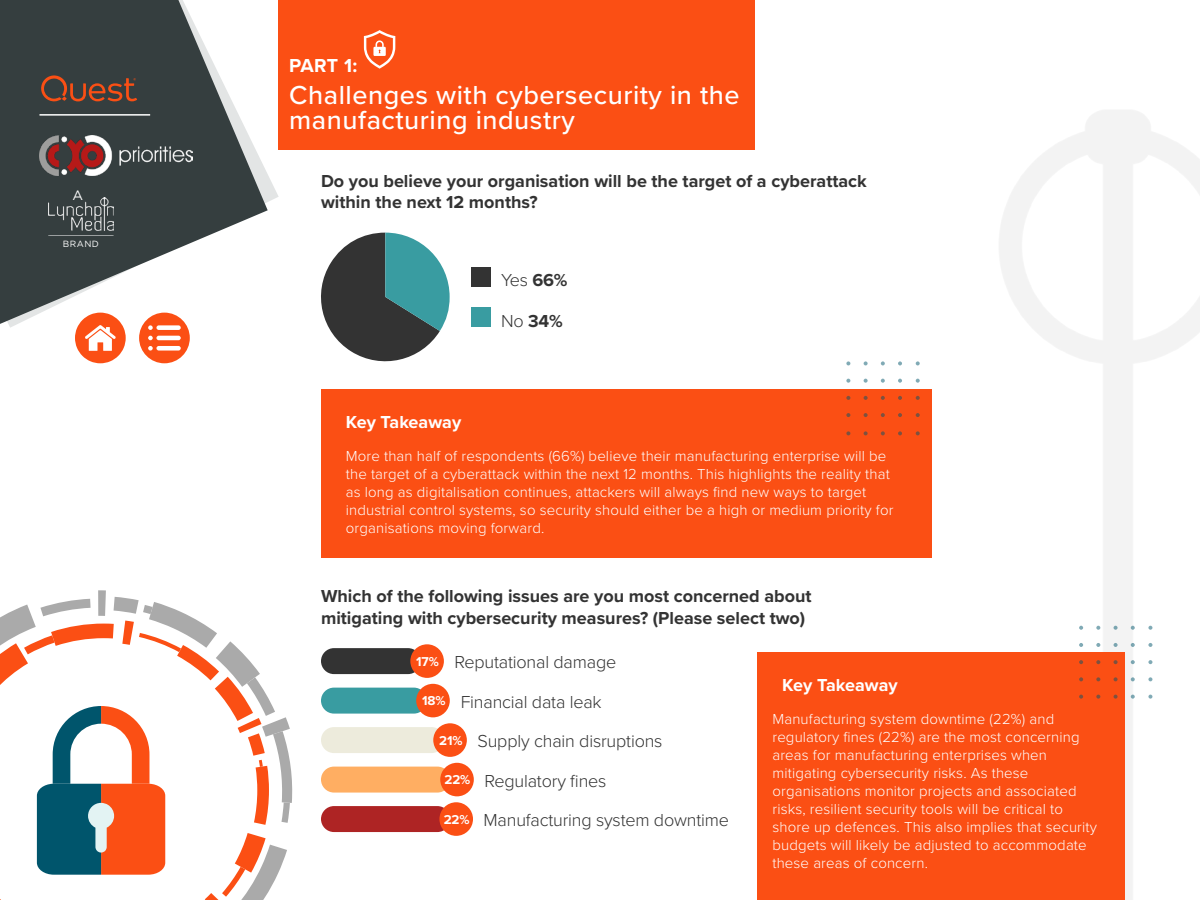
<style>
.page{position:relative;width:1200px;height:900px;background:#fff}
.page>*{position:absolute;margin:0;border:0;box-sizing:border-box;transform-origin:0 0}
.t1{font:500 27px/25.5px "Proxima Nova";letter-spacing:.02em;color:#fff}
.t2{font:700 19.5px "Proxima Nova";color:#fff}
.t3{font:700 18px/21.6px "Proxima Nova";color:#333}
.t4{font:300 18px "Proxima Nova";letter-spacing:-.01em;color:#333}
.t5{font:700 18px "Proxima Nova";color:#fff}
.t6{font:300 15px/18px "Proxima Nova";letter-spacing:.01em;color:#fff}
.t7{font:13.5px "Gotham";color:#fff}
.t8{font:700 13.35px "Proxima Nova";letter-spacing:-.01em;color:#fff}
.t9{font:9px "Gotham";letter-spacing:.05em;color:#fff}
.s1{font-weight:700}
.s2{font-weight:300}
</style>
<div class="page">
<div style="left:279px;top:0;width:476px;height:150px;background:#fb4f14"></div>
<svg style="left:0;top:590px;width:293px;height:310px"></svg>
<svg style="left:0;top:0;width:268px;height:324px;fill:#353e3f"></svg>
<img style="left:39px;top:135px;width:154px;height:40px">
<hr style="left:39px;top:114px;width:111px;height:2px;background:#fff">
<svg style="left:41px;top:75px;width:96px;height:27px;background:#674233"></svg>
<img style="left:48px;top:197px;width:66px;height:33px">
<svg style="left:48px;top:235px;width:66px;height:1px"></svg>
<svg style="left:75px;top:313px;width:51px;height:50px"></svg>
<svg style="left:139px;top:313px;width:51px;height:50px"></svg>
<svg style="left:364px;top:30px;width:31px;height:39px"></svg>
<svg style="left:321px;top:233px;width:129px;height:129px"></svg>
<div style="left:471px;top:267px;width:19px;height:19px;background:#333"></div>
<div style="left:471px;top:308px;width:19px;height:19px;background:#399ca1"></div>
<div style="left:321px;top:389px;width:611px;height:169px;background:#fb4f14"></div>
<svg style="left:846px;top:361px;width:4px;height:4px"></svg>
<svg style="left:864px;top:361px;width:4px;height:4px"></svg>
<svg style="left:881px;top:361px;width:4px;height:4px"></svg>
<svg style="left:846px;top:379px;width:4px;height:4px"></svg>
<svg style="left:864px;top:379px;width:4px;height:4px"></svg>
<svg style="left:881px;top:379px;width:4px;height:4px"></svg>
<svg style="left:846px;top:396px;width:4px;height:4px"></svg>
<svg style="left:864px;top:396px;width:4px;height:4px"></svg>
<svg style="left:881px;top:396px;width:4px;height:4px"></svg>
<svg style="left:898px;top:361px;width:4px;height:4px"></svg>
<svg style="left:846px;top:431px;width:4px;height:4px"></svg>
<svg style="left:864px;top:431px;width:4px;height:4px"></svg>
<svg style="left:881px;top:431px;width:4px;height:4px"></svg>
<svg style="left:898px;top:431px;width:4px;height:4px"></svg>
<svg style="left:898px;top:379px;width:4px;height:4px"></svg>
<svg style="left:898px;top:396px;width:4px;height:4px"></svg>
<svg style="left:846px;top:413px;width:4px;height:4px"></svg>
<svg style="left:864px;top:413px;width:4px;height:4px"></svg>
<svg style="left:881px;top:413px;width:4px;height:4px"></svg>
<svg style="left:898px;top:413px;width:4px;height:4px"></svg>
<svg style="left:916px;top:361px;width:4px;height:4px"></svg>
<svg style="left:916px;top:431px;width:4px;height:4px"></svg>
<svg style="left:916px;top:379px;width:4px;height:4px"></svg>
<svg style="left:916px;top:396px;width:4px;height:4px"></svg>
<svg style="left:916px;top:413px;width:4px;height:4px"></svg>
<div style="left:321px;top:806px;width:129px;height:26px;background:#ae2424;border-radius:13px"></div>
<div style="left:321px;top:767px;width:129px;height:26px;background:#ffae62;border-radius:13px"></div>
<div style="left:321px;top:727px;width:123px;height:26px;background:#edebdc;border-radius:13px"></div>
<div style="left:321px;top:688px;width:106px;height:26px;background:#399ca1;border-radius:13px"></div>
<div style="left:321px;top:648px;width:100px;height:26px;background:#333;border-radius:13px"></div>
<div style="left:410px;top:644px;width:34px;height:34px;background:#fb4f14;border-radius:50%"></div>
<div style="left:416px;top:684px;width:34px;height:33px;background:#fb4f14;border-radius:50%"></div>
<div style="left:433px;top:723px;width:34px;height:34px;background:#fb4f14;border-radius:50%"></div>
<div style="left:440px;top:763px;width:34px;height:33px;background:#fb4f14;border-radius:50%"></div>
<div style="left:439px;top:802px;width:34px;height:34px;background:#fb4f14;border-radius:50%"></div>
<div style="left:758px;top:652px;width:367px;height:248px;background:#fb4f14"></div>
<svg style="left:1079px;top:626px;width:4px;height:4px"></svg>
<svg style="left:1096px;top:626px;width:4px;height:4px"></svg>
<svg style="left:1114px;top:626px;width:4px;height:4px"></svg>
<svg style="left:1079px;top:643px;width:4px;height:4px"></svg>
<svg style="left:1096px;top:643px;width:4px;height:4px"></svg>
<svg style="left:1114px;top:643px;width:4px;height:4px"></svg>
<svg style="left:1079px;top:660px;width:4px;height:4px"></svg>
<svg style="left:1096px;top:660px;width:4px;height:4px"></svg>
<svg style="left:1114px;top:660px;width:4px;height:4px"></svg>
<svg style="left:1131px;top:626px;width:4px;height:4px"></svg>
<svg style="left:1079px;top:695px;width:4px;height:4px"></svg>
<svg style="left:1096px;top:695px;width:4px;height:4px"></svg>
<svg style="left:1114px;top:695px;width:4px;height:4px"></svg>
<svg style="left:1131px;top:695px;width:4px;height:4px"></svg>
<svg style="left:1131px;top:643px;width:4px;height:4px"></svg>
<svg style="left:1131px;top:660px;width:4px;height:4px"></svg>
<svg style="left:1079px;top:677px;width:4px;height:4px"></svg>
<svg style="left:1096px;top:677px;width:4px;height:4px"></svg>
<svg style="left:1114px;top:677px;width:4px;height:4px"></svg>
<svg style="left:1131px;top:677px;width:4px;height:4px"></svg>
<svg style="left:1148px;top:626px;width:4px;height:4px"></svg>
<svg style="left:1148px;top:695px;width:4px;height:4px"></svg>
<svg style="left:1148px;top:643px;width:4px;height:4px"></svg>
<svg style="left:1148px;top:660px;width:4px;height:4px"></svg>
<svg style="left:1148px;top:677px;width:4px;height:4px"></svg>
<p class="t7" style="left:72px;top:186px;width:12px">A</p>
<p class="t9" style="left:63px;top:238px;width:37px">BRAND</p>
<h2 class="t2" style="left:289px;top:50px;width:69px">PART 1:</h2>
<h1 class="t1" style="left:289px;top:81px;width:452px">Challenges with cybersecurity in the manufacturing industry</h1>
<p class="t3" style="left:321px;top:169px;width:547px">Do you believe your organisation will be the target of a cyberattack within the next 12 months?</p>
<p class="t5" style="left:346px;top:409px;width:117px">Key Takeaway</p>
<p class="t4" style="left:501px;top:267px;width:68px">Yes <span class="s1">66%</span></p>
<p class="t3" style="left:501px;top:310px;width:63px"><span class="s2">No</span> 34%</p>
<p class="t6" style="left:346px;top:446px;width:549px">More than half of respondents (66%) believe their manufacturing enterprise will be the target of a cyberattack within the next 12 months. This highlights the reality that as long as digitalisation continues, attackers will always find new ways to target industrial control systems, so security should either be a high or medium priority for organisations moving forward.</p>
<p class="t3" style="left:321px;top:585px;width:492px">Which of the following issues are you most concerned about mitigating with cybersecurity measures? (Please select two)</p>
<p class="t4" style="left:455px;top:649px;width:163px">Reputational damage</p>
<p class="t4" style="left:461px;top:688px;width:142px">Financial data leak</p>
<p class="t4" style="left:477px;top:728px;width:187px">Supply chain disruptions</p>
<p class="t4" style="left:484px;top:767px;width:124px">Regulatory fines</p>
<p class="t4" style="left:484px;top:807px;width:247px">Manufacturing system downtime</p>
<p class="t8" style="left:416px;top:651px;width:24px">17%</p>
<p class="t8" style="left:422px;top:691px;width:25px">18%</p>
<p class="t8" style="left:439px;top:730px;width:25px">21%</p>
<p class="t8" style="left:444px;top:770px;width:27px">22%</p>
<p class="t8" style="left:444px;top:809px;width:27px">22%</p>
<p class="t5" style="left:782px;top:672px;width:117px">Key Takeaway</p>
<p class="t6" style="left:772px;top:710px;width:326px">Manufacturing system downtime (22%) and regulatory fines (22%) are the most concerning areas for manufacturing enterprises when mitigating cybersecurity risks. As these organisations monitor projects and associated risks, resilient security tools will be critical to shore up defences. This also implies that security budgets will likely be adjusted to accommodate these areas of concern.</p>
</div>
